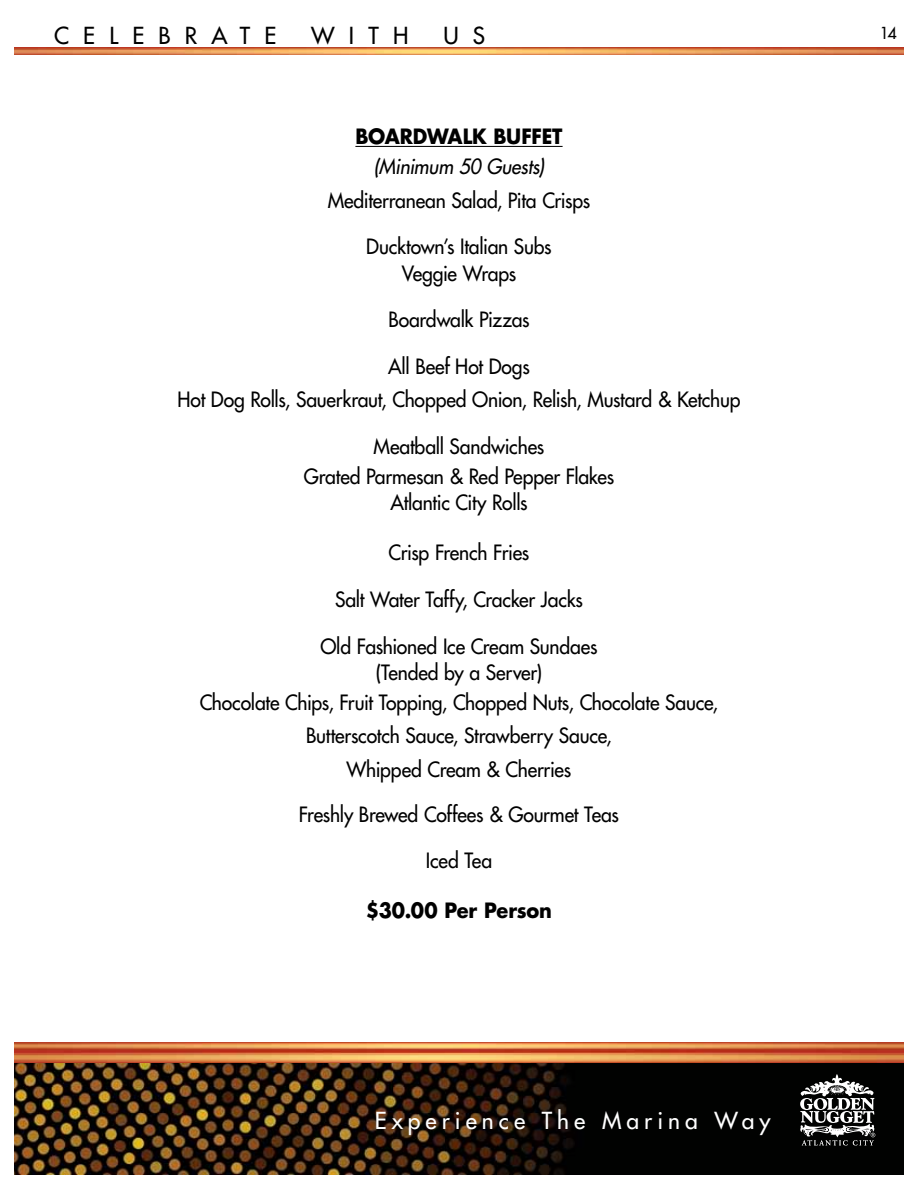
<style>
.page{position:relative;width:918px;height:1188px;background:#fff}
.page>*{position:absolute;margin:0;border:0;box-sizing:border-box;transform-origin:0 0}
.t1{font:500 22.8px "Futura Std";letter-spacing:.22em;color:#fff}
.t2{font:500 22.8px "Futura Std";letter-spacing:.62em;color:#000}
.t3{font:500 20.55px/33.3px "Futura Std";letter-spacing:-.01em;color:#000;text-align:center;scale:.94 1}
.t4{font:700 20.55px "Futura Std";letter-spacing:-.01em;color:#000;scale:.94 1}
.t5{font:italic 500 20.55px "Futura Std";letter-spacing:-.015em;color:#000;scale:.94 1}
.t6{font:500 16.2px "Futura Std";color:#000}
</style>
<div class="page">
<img style="left:15px;top:1042px;width:888px;height:21px">
<img style="left:15px;top:48px;width:888px;height:6px">
<div style="left:15px;top:1063px;width:888px;height:111px;background:#010201"></div>
<img style="left:15px;top:1063px;width:559px;height:111px">
<svg style="left:800px;top:1074px;width:75px;height:71px"></svg>
<hr style="left:355px;top:146px;width:208px;height:1px;background:#000">
<p class="t2" style="left:54px;top:21px;width:224px">CELEBRATE</p>
<p class="t2" style="left:311px;top:21px;width:99px">WITH</p>
<p class="t2" style="left:443px;top:21px;width:43px">U S</p>
<p class="t4" style="left:355px;top:123px;width:222px">BOARDWALK BUFFET</p>
<p class="t5" style="left:374px;top:154px;width:182px">(Minimum 50 Guests)</p>
<p class="t3" style="left:328px;top:183px;width:281px">Mediterranean Salad, Pita Crisps</p>
<p class="t3" style="left:366px;top:233px;width:199px;line-height:26.5px">Ducktown’s Italian Subs<br>Veggie Wraps</p>
<p class="t3" style="left:388px;top:303px;width:152px">Boardwalk Pizzas</p>
<p class="t3" style="left:177px;top:350px;width:600px">All Beef Hot Dogs<br>Hot Dog Rolls, Sauerkraut, Chopped Onion, Relish, Mustard &amp; Ketchup</p>
<p class="t3" style="left:304px;top:432px;width:332px;line-height:29.8px">Meatball Sandwiches<br>Grated Parmesan &amp; Red Pepper Flakes</p>
<p class="t3" style="left:390px;top:486px;width:148px">Atlantic City Rolls</p>
<p class="t3" style="left:389px;top:536px;width:151px">Crisp French Fries</p>
<p class="t3" style="left:335px;top:583px;width:265px">Salt Water Taffy, Cracker Jacks</p>
<p class="t3" style="left:320px;top:633px;width:296px;line-height:26.5px">Old Fashioned Ice Cream Sundaes (Tended by a Server)</p>
<p class="t3" style="left:200px;top:686px;width:553px">Chocolate Chips, Fruit Topping, Chopped Nuts, Chocolate Sauce,<br>Butterscotch Sauce, Strawberry Sauce,<br>Whipped Cream &amp; Cherries</p>
<p class="t3" style="left:299px;top:798px;width:342px">Freshly Brewed Coffees &amp; Gourmet Teas</p>
<p class="t3" style="left:426px;top:844px;width:72px">Iced Tea</p>
<p class="t4" style="left:366px;top:897px;width:200px">$30.00 Per Person</p>
<p class="t1" style="left:375px;top:1106px;width:397px">Experience The Marina Way</p>
<p class="t6" style="left:880px;top:23px;width:19px">14</p>
</div>
